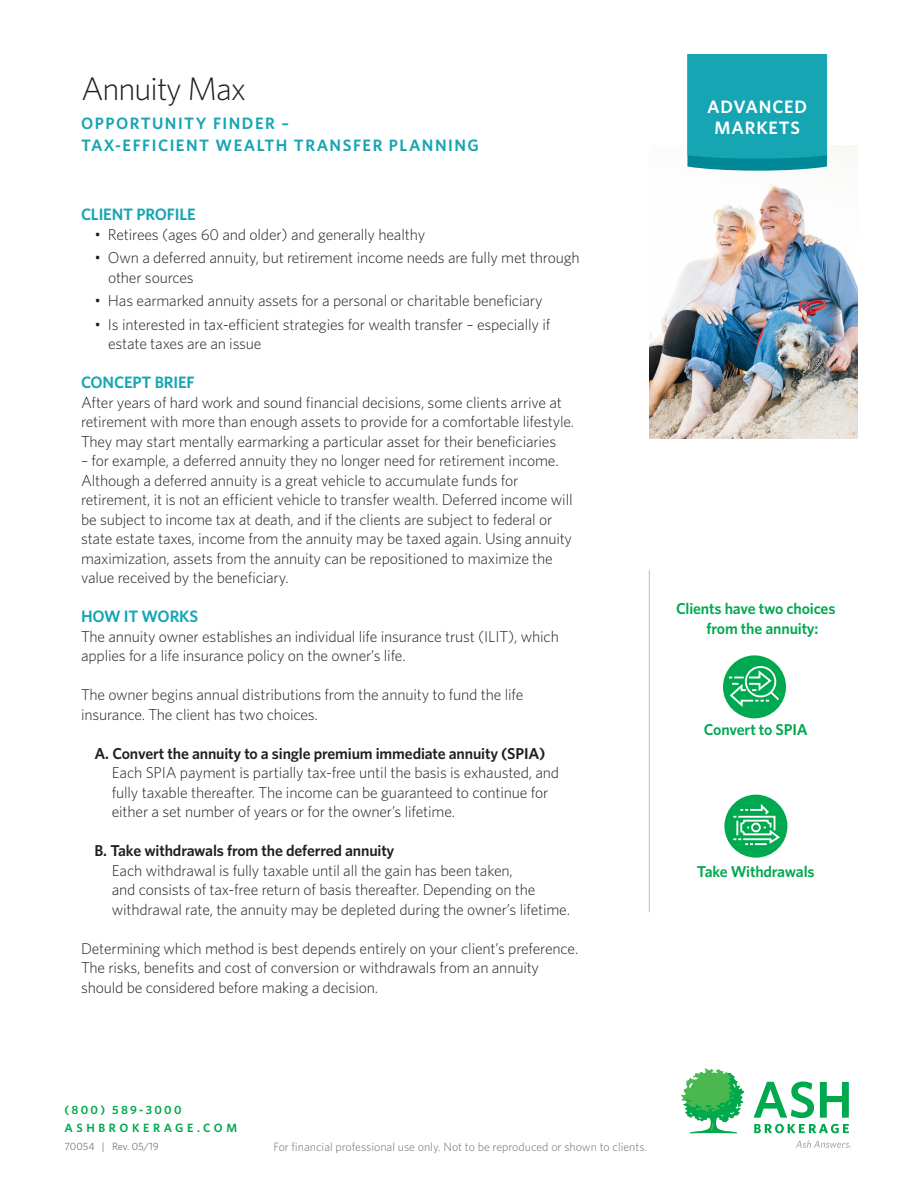
<style>
.page{position:relative;width:918px;height:1188px;background:#fff}
.page>*{position:absolute;margin:0;border:0;box-sizing:border-box;transform-origin:0 0}
.t1{font:300 32.7px "Whitney";letter-spacing:-.03em;color:#231f20}
.t2{font:600 18px/21px "Whitney";letter-spacing:.05em;color:#fff;text-align:center}
.t3{font:600 16.5px/22.5px "Whitney";letter-spacing:.09em;color:#16a5b3}
.t4{font:600 16.5px "Whitney";letter-spacing:-.01em;color:#16a5b3}
.t5{font:300 15.75px/19.5px "Whitney";letter-spacing:-.01em;color:#231f20}
.t6{font:600 15.75px "Whitney";letter-spacing:-.01em;color:#231f20}
.t7{font:600 15.75px/20.2px "Whitney";letter-spacing:-.01em;color:#00a84e}
.t8{font:300 12px "Whitney";color:#6c6d70}
.t9{font:600 12px/18px "Whitney";letter-spacing:.295em;color:#00a84e}
.t10{font:300 10.5px "Whitney";color:#4b4c4d}
</style>
<div class="page">
<svg style="left:796px;top:1140px;width:55px;height:8px"></svg>
<svg style="left:754px;top:1082px;width:95px;height:51px"></svg>
<svg style="left:681px;top:1068px;width:63px;height:65px"></svg>
<img style="left:650px;top:146px;width:208px;height:293px">
<hr style="left:649px;top:570px;width:1px;height:342px;background:#bcbdc0">
<svg style="left:687px;top:54px;width:140px;height:117px;background:#18a3b1"></svg>
<div style="left:723px;top:655px;width:63px;height:63px;background:#00a84f;border-radius:50%"></div>
<div style="left:745px;top:666px;width:31px;height:31px;border:2px solid #fff;border-radius:50%"></div>
<svg style="left:728px;top:668px;width:53px;height:41px"></svg>
<div style="left:724px;top:795px;width:63px;height:63px;background:#00a84f;border-radius:50%"></div>
<svg style="left:733px;top:801px;width:49px;height:45px"></svg>
<h1 class="t1" style="left:81px;top:67px;width:167px">Annuity Max</h1>
<p class="t3" style="left:81px;top:112px;width:399px">OPPORTUNITY FINDER –<br>TAX-EFFICIENT WEALTH TRANSFER PLANNING</p>
<p class="t4" style="left:81px;top:204px;width:116px">CLIENT PROFILE</p>
<p class="t5" style="left:94px;top:224px;width:332px">• Retirees (ages 60 and older) and generally healthy</p>
<p class="t5" style="left:108px;top:248px;width:473px;text-indent:-14px">• Own a deferred annuity, but retirement income needs are fully met through other sources</p>
<p class="t5" style="left:94px;top:291px;width:450px">• Has earmarked annuity assets for a personal or charitable beneficiary</p>
<p class="t5" style="left:108px;top:314px;width:444px;text-indent:-14px">• Is interested in tax-efficient strategies for wealth transfer – especially if estate taxes are an issue</p>
<p class="t4" style="left:81px;top:372px;width:115px">CONCEPT BRIEF</p>
<p class="t5" style="left:81px;top:392px;width:495px">After years of hard work and sound financial decisions, some clients arrive at retirement with more than enough assets to provide for a comfortable lifestyle.<br>They may start mentally earmarking a particular asset for their beneficiaries</p>
<p class="t5" style="left:81px;top:451px;width:493px">– for example, a deferred annuity they no longer need for retirement income.<br>Although a deferred annuity is a great vehicle to accumulate funds for retirement, it is not an efficient vehicle to transfer wealth. Deferred income will be subject to income tax at death, and if the clients are subject to federal or state estate taxes, income from the annuity may be taxed again. Using annuity maximization, assets from the annuity can be repositioned to maximize the value received by the beneficiary.</p>
<p class="t4" style="left:81px;top:606px;width:119px">HOW IT WORKS</p>
<p class="t5" style="left:81px;top:626px;width:479px">The annuity owner establishes an individual life insurance trust (ILIT), which applies for a life insurance policy on the owner’s life.</p>
<p class="t5" style="left:81px;top:685px;width:444px">The owner begins annual distributions from the annuity to fund the life insurance. The client has two choices.</p>
<p class="t6" style="left:94px;top:743px;width:452px">A. Convert the annuity to a single premium immediate annuity (SPIA)</p>
<p class="t5" style="left:112px;top:763px;width:449px">Each SPIA payment is partially tax-free until the basis is exhausted, and fully taxable thereafter. The income can be guaranteed to continue for either a set number of years or for the owner’s lifetime.</p>
<p class="t6" style="left:94px;top:841px;width:301px">B. Take withdrawals from the deferred annuity</p>
<p class="t5" style="left:112px;top:860px;width:460px">Each withdrawal is fully taxable until all the gain has been taken,<br>and consists of tax-free return of basis thereafter. Depending on the withdrawal rate, the annuity may be depleted during the owner’s lifetime.</p>
<p class="t5" style="left:81px;top:938px;width:499px">Determining which method is best depends entirely on your client’s preference.<br>The risks, benefits and cost of conversion or withdrawals from an annuity should be considered before making a decision.</p>
<p class="t2" style="left:707px;top:96px;width:102px">ADVANCED<br>MARKETS</p>
<p class="t7" style="left:707px;top:598px;width:130px;text-indent:-30px">Clients have two choices from the annuity:</p>
<p class="t7" style="left:704px;top:720px;width:105px">Convert to SPIA</p>
<p class="t7" style="left:697px;top:861px;width:119px">Take Withdrawals</p>
<p class="t9" style="left:64px;top:1100px;width:174px">(800) 589-3000<br>ASHBROKERAGE.COM</p>
<p class="t10" style="left:64px;top:1139px;width:96px">70054 | Rev. 05/19</p>
<p class="t8" style="left:273px;top:1139px;width:375px">For financial professional use only. Not to be reproduced or shown to clients.</p>
</div>
